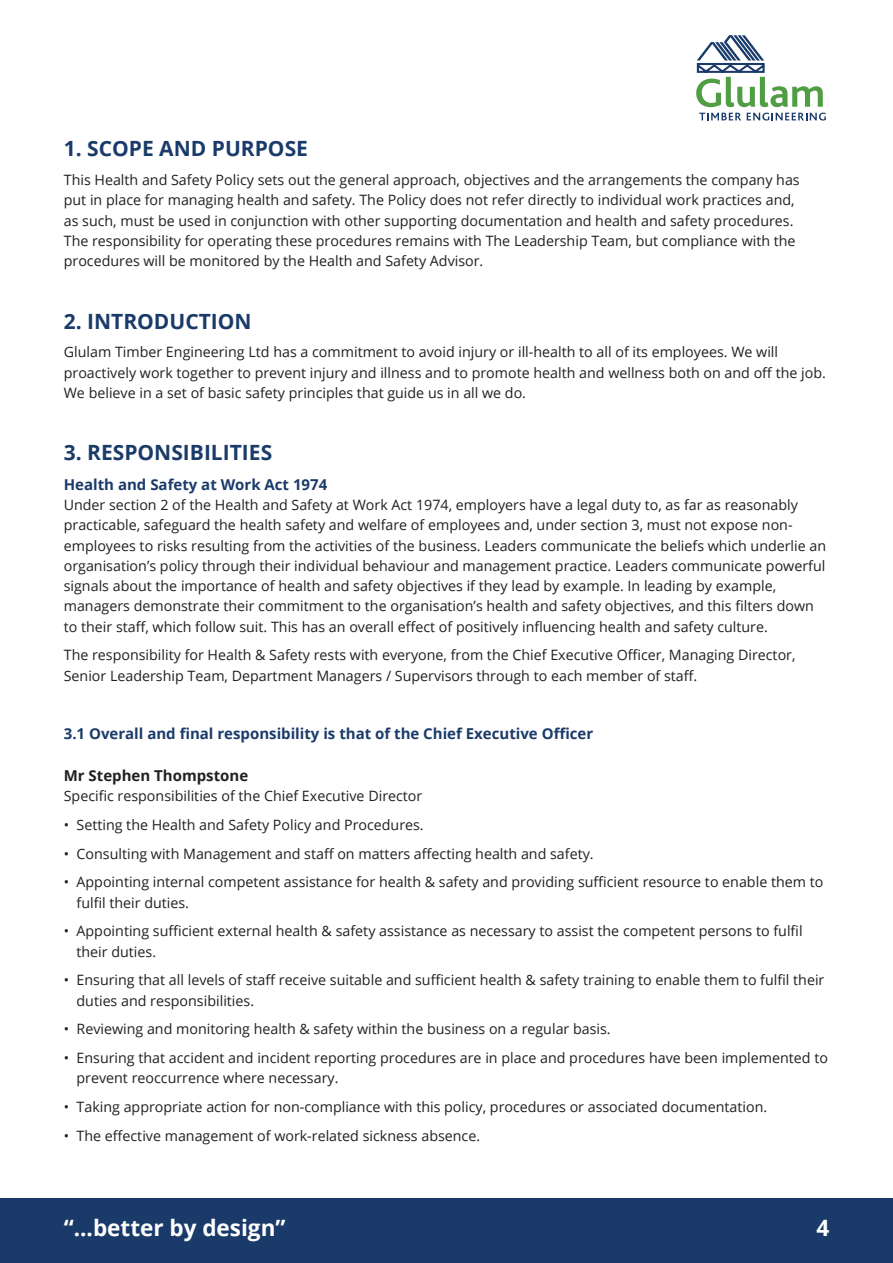
<style>
.page{position:relative;width:893px;height:1263px;background:#fff}
.page>*{position:absolute;margin:0;border:0;box-sizing:border-box;transform-origin:0 0}
.t1{font:700 22.5px "Open Sans";color:#fff}
._1__Header_Caps{font:700 21px "Open Sans";color:#1a3b6a}
._2__Second_Header{font:700 15px "Open Sans";color:#1a3b6a}
._2__Second_Header-2{font:700 15px "Open Sans";color:#231f20}
._3__Main_Text{font:14.25px/20.2px "Open Sans";color:#231f20}
</style>
<div class="page">
<div style="left:0;top:1198px;width:893px;height:65px;background:#1a3b6a"></div>
<svg style="left:696px;top:35px;width:127px;height:72px"></svg>
<svg style="left:699px;top:113px;width:42px;height:7px"></svg>
<svg style="left:747px;top:113px;width:79px;height:8px"></svg>
<p class="_1__Header_Caps" style="left:64px;top:134px;width:246px">1. SCOPE AND PURPOSE</p>
<p class="_3__Main_Text" style="left:64px;top:169px;width:737px">This Health and Safety Policy sets out the general approach, objectives and the arrangements the company has put in place for managing health and safety. The Policy does not refer directly to individual work practices and, as such, must be used in conjunction with other supporting documentation and health and safety procedures.<br>The responsibility for operating these procedures remains with The Leadership Team, but compliance with the procedures will be monitored by the Health and Safety Advisor.</p>
<p class="_1__Header_Caps" style="left:64px;top:306px;width:189px">2. INTRODUCTION</p>
<p class="_3__Main_Text" style="left:64px;top:342px;width:764px">Glulam Timber Engineering Ltd has a commitment to avoid injury or ill-health to all of its employees. We will proactively work together to prevent injury and illness and to promote health and wellness both on and off the job.<br>We believe in a set of basic safety principles that guide us in all we do.</p>
<p class="_1__Header_Caps" style="left:64px;top:438px;width:210px">3. RESPONSIBILITIES</p>
<p class="_2__Second_Header" style="left:64px;top:474px;width:265px">Health and Safety at Work Act 1974</p>
<p class="_3__Main_Text" style="left:64px;top:494px;width:764px">Under section 2 of the Health and Safety at Work Act 1974, employers have a legal duty to, as far as reasonably practicable, safeguard the health safety and welfare of employees and, under section 3, must not expose non&shy;employees to risks resulting from the activities of the business. Leaders communicate the beliefs which underlie an organisation’s policy through their individual behaviour and management practice. Leaders communicate powerful signals about the importance of health and safety objectives if they lead by example. In leading by example, managers demonstrate their commitment to the organisation’s health and safety objectives, and this filters down to their staff, which follow suit. This has an overall effect of positively influencing health and safety culture.</p>
<p class="_3__Main_Text" style="left:64px;top:645px;width:733px">The responsibility for Health &amp; Safety rests with everyone, from the Chief Executive Officer, Managing Director,<br>Senior Leadership Team, Department Managers / Supervisors through to each member of staff.</p>
<p class="_2__Second_Header" style="left:64px;top:723px;width:531px">3.1 Overall and final responsibility is that of the Chief Executive Officer</p>
<p class="_2__Second_Header-2" style="left:64px;top:765px;width:186px">Mr Stephen Thompstone</p>
<p class="_3__Main_Text" style="left:64px;top:785px;width:360px">Specific responsibilities of the Chief Executive Director</p>
<p class="_3__Main_Text" style="left:64px;top:814px;width:361px">• Setting the Health and Safety Policy and Procedures.</p>
<p class="_3__Main_Text" style="left:64px;top:843px;width:531px">• Consulting with Management and staff on matters affecting health and safety.</p>
<p class="_3__Main_Text" style="left:77px;top:872px;width:748px;text-indent:-13px">• Appointing internal competent assistance for health &amp; safety and providing sufficient resource to enable them to fulfil their duties.</p>
<p class="_3__Main_Text" style="left:77px;top:921px;width:728px;text-indent:-13px">• Appointing sufficient external health &amp; safety assistance as necessary to assist the competent persons to fulfil their duties.</p>
<p class="_3__Main_Text" style="left:77px;top:970px;width:749px;text-indent:-13px">• Ensuring that all levels of staff receive suitable and sufficient health &amp; safety training to enable them to fulfil their duties and responsibilities.</p>
<p class="_3__Main_Text" style="left:64px;top:1019px;width:548px">• Reviewing and monitoring health &amp; safety within the business on a regular basis.</p>
<p class="_3__Main_Text" style="left:77px;top:1047px;width:753px;text-indent:-13px">• Ensuring that accident and incident reporting procedures are in place and procedures have been implemented to prevent reoccurrence where necessary.</p>
<p class="_3__Main_Text" style="left:64px;top:1096px;width:705px">• Taking appropriate action for non-compliance with this policy, procedures or associated documentation.</p>
<p class="_3__Main_Text" style="left:64px;top:1125px;width:418px">• The effective management of work-related sickness absence.</p>
<h1 class="t1" style="left:64px;top:1212px;width:223px">“...better by design”</h1>
<h1 class="t1" style="left:816px;top:1212px;width:14px">4</h1>
</div>
